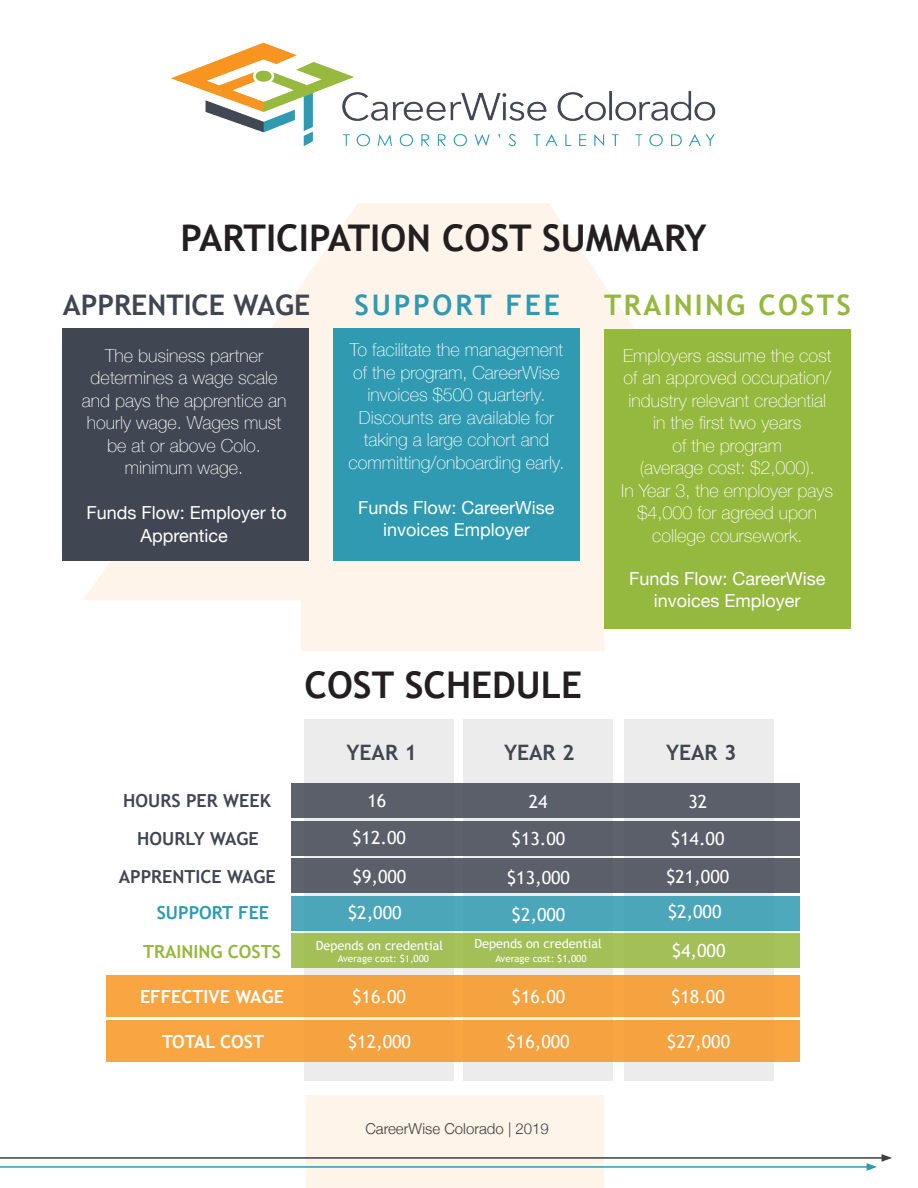
<style>
.page{position:relative;width:918px;height:1188px;background:#fff}
.page>*{position:absolute;margin:0;border:0;box-sizing:border-box;transform-origin:0 0}
.t1{font:700 36.75px "Trebuchet MS";color:#231f20}
.t2{font:700 28.35px "Trebuchet MS";color:#404652}
.t3{font:700 28.35px "Trebuchet MS";letter-spacing:.08em;color:#95b83e}
.t4{font:700 28.35px "Trebuchet MS";letter-spacing:.1em;color:#2f9ab1}
.t5{font:700 21.3px "Trebuchet MS";color:#404652}
.t6{font:100 18px/22.5px "Helvetica Neue";color:#fff;text-align:center}
.t7{font:18px "Trebuchet MS";color:#fff}
.t8{font:18px/22.5px "Helvetica Neue";color:#fff;text-align:center}
.t9{font:700 18px "Trebuchet MS";color:#404652}
.t10{font:700 18px "Trebuchet MS";color:#fff}
.t11{font:700 18px "Trebuchet MS";color:#95b83e}
.t12{font:700 18px "Trebuchet MS";color:#2f9ab1}
.t13{font:300 15px "Helvetica Neue";color:#3e3e3f}
.t14{font:12.75px "Trebuchet MS";color:#fff}
.t15{font:9.75px "Trebuchet MS";color:#fff}
</style>
<div class="page">
<svg style="left:83px;top:203px;width:552px;height:448px;fill:#fef4e9"></svg>
<div style="left:307px;top:1095px;width:297px;height:93px;background:#fef4e9"></div>
<div style="left:63px;top:329px;width:246px;height:232px;background:#404652"></div>
<img style="left:171px;top:42px;width:545px;height:105px">
<div style="left:604px;top:329px;width:246px;height:300px;background:#95b83e"></div>
<div style="left:333px;top:329px;width:247px;height:232px;background:#2f9ab1"></div>
<div style="left:304px;top:719px;width:150px;height:362px;background:#ececec"></div>
<div style="left:463px;top:719px;width:150px;height:362px;background:#ececec"></div>
<div style="left:624px;top:719px;width:149px;height:362px;background:#ececec"></div>
<div style="left:291px;top:783px;width:508px;height:35px;background:#5a5f69"></div>
<div style="left:291px;top:821px;width:508px;height:35px;background:#5a5f69"></div>
<div style="left:291px;top:858px;width:508px;height:35px;background:#5a5f69"></div>
<div style="left:291px;top:896px;width:508px;height:35px;background:#4ba6ba"></div>
<div style="left:106px;top:975px;width:693px;height:42px;background:#f5a240"></div>
<div style="left:106px;top:1020px;width:693px;height:42px;background:#f5a240"></div>
<hr style="left:0;top:1157px;width:884px;height:2px;background:#3e3e3f">
<hr style="left:0;top:1166px;width:869px;height:2px;background:#2f9ab1">
<svg style="left:867px;top:1154px;width:25px;height:17px"></svg>
<div style="left:291px;top:933px;width:508px;height:35px;background:#a2bf58"></div>
<p class="t1" style="left:180px;top:215px;width:528px">PARTICIPATION COST SUMMARY</p>
<p class="t2" style="left:63px;top:287px;width:249px">APPRENTICE WAGE</p>
<p class="t6" style="left:105px;top:344px;width:159px">The business partner</p>
<p class="t6" style="left:82px;top:366px;width:206px">determines a wage scale and pays the apprentice an hourly wage. Wages must be at or above Colo. minimum wage.</p>
<p class="t8" style="left:86px;top:503px;width:202px">Funds Flow: Employer to<br>Apprentice</p>
<p class="t4" style="left:354px;top:287px;width:207px">SUPPORT FEE</p>
<p class="t6" style="left:350px;top:338px;width:215px">To facilitate the management</p>
<p class="t6" style="left:353px;top:360px;width:208px">of the program, CareerWise</p>
<p class="t6" style="left:367px;top:383px;width:180px">invoices $500 quarterly.</p>
<p class="t6" style="left:359px;top:405px;width:197px">Discounts are available for</p>
<p class="t6" style="left:364px;top:428px;width:187px">taking a large cohort and</p>
<p class="t6" style="left:348px;top:450px;width:217px">committing/onboarding early.</p>
<p class="t8" style="left:358px;top:497px;width:198px">Funds Flow: CareerWise invoices Employer</p>
<p class="t3" style="left:604px;top:287px;width:248px">TRAINING COSTS</p>
<p class="t6" style="left:623px;top:344px;width:210px">Employers assume the cost</p>
<p class="t6" style="left:624px;top:366px;width:209px">of an approved occupation/</p>
<p class="t6" style="left:628px;top:389px;width:199px">industry relevant credential</p>
<p class="t6" style="left:640px;top:411px;width:177px">in the first two years<br>of the program (average cost: $2,000).</p>
<p class="t6" style="left:621px;top:479px;width:213px">In Year 3, the employer pays $4,000 for agreed upon college coursework.</p>
<p class="t8" style="left:629px;top:568px;width:198px">Funds Flow: CareerWise invoices Employer</p>
<p class="t1" style="left:305px;top:662px;width:279px">COST SCHEDULE</p>
<p class="t5" style="left:347px;top:739px;width:72px">YEAR 1</p>
<p class="t5" style="left:504px;top:739px;width:72px">YEAR 2</p>
<p class="t5" style="left:666px;top:739px;width:72px">YEAR 3</p>
<p class="t9" style="left:123px;top:789px;width:149px">HOURS PER WEEK</p>
<p class="t9" style="left:137px;top:828px;width:123px">HOURLY WAGE</p>
<p class="t7" style="left:352px;top:828px;width:55px">$12.00</p>
<p class="t7" style="left:512px;top:828px;width:55px">$13.00</p>
<p class="t7" style="left:671px;top:828px;width:55px">$14.00</p>
<p class="t9" style="left:119px;top:865px;width:159px">APPRENTICE WAGE</p>
<p class="t7" style="left:367px;top:790px;width:20px">16</p>
<p class="t7" style="left:529px;top:791px;width:20px">24</p>
<p class="t7" style="left:689px;top:791px;width:20px">32</p>
<p class="t7" style="left:353px;top:866px;width:55px">$9,000</p>
<p class="t7" style="left:507px;top:867px;width:65px">$13,000</p>
<p class="t7" style="left:666px;top:866px;width:65px">$21,000</p>
<p class="t12" style="left:157px;top:902px;width:114px">SUPPORT FEE</p>
<p class="t7" style="left:348px;top:903px;width:55px">$2,000</p>
<p class="t7" style="left:512px;top:904px;width:55px">$2,000</p>
<p class="t7" style="left:668px;top:901px;width:55px">$2,000</p>
<p class="t11" style="left:143px;top:940px;width:140px">TRAINING COSTS</p>
<p class="t14" style="left:316px;top:938px;width:129px">Depends on credential</p>
<p class="t15" style="left:338px;top:953px;width:93px">Average cost: $1,000</p>
<p class="t14" style="left:474px;top:936px;width:129px">Depends on credential</p>
<p class="t7" style="left:672px;top:940px;width:55px">$4,000</p>
<p class="t15" style="left:495px;top:953px;width:93px">Average cost: $1,000</p>
<p class="t10" style="left:140px;top:985px;width:146px">EFFECTIVE WAGE</p>
<p class="t7" style="left:352px;top:986px;width:55px">$16.00</p>
<p class="t7" style="left:512px;top:986px;width:55px">$16.00</p>
<p class="t7" style="left:671px;top:986px;width:55px">$18.00</p>
<p class="t10" style="left:162px;top:1030px;width:103px">TOTAL COST</p>
<p class="t7" style="left:348px;top:1031px;width:65px">$12,000</p>
<p class="t7" style="left:506px;top:1031px;width:65px">$16,000</p>
<p class="t7" style="left:667px;top:1031px;width:65px">$27,000</p>
<p class="t13" style="left:365px;top:1116px;width:185px">CareerWise Colorado | 2019</p>
</div>
